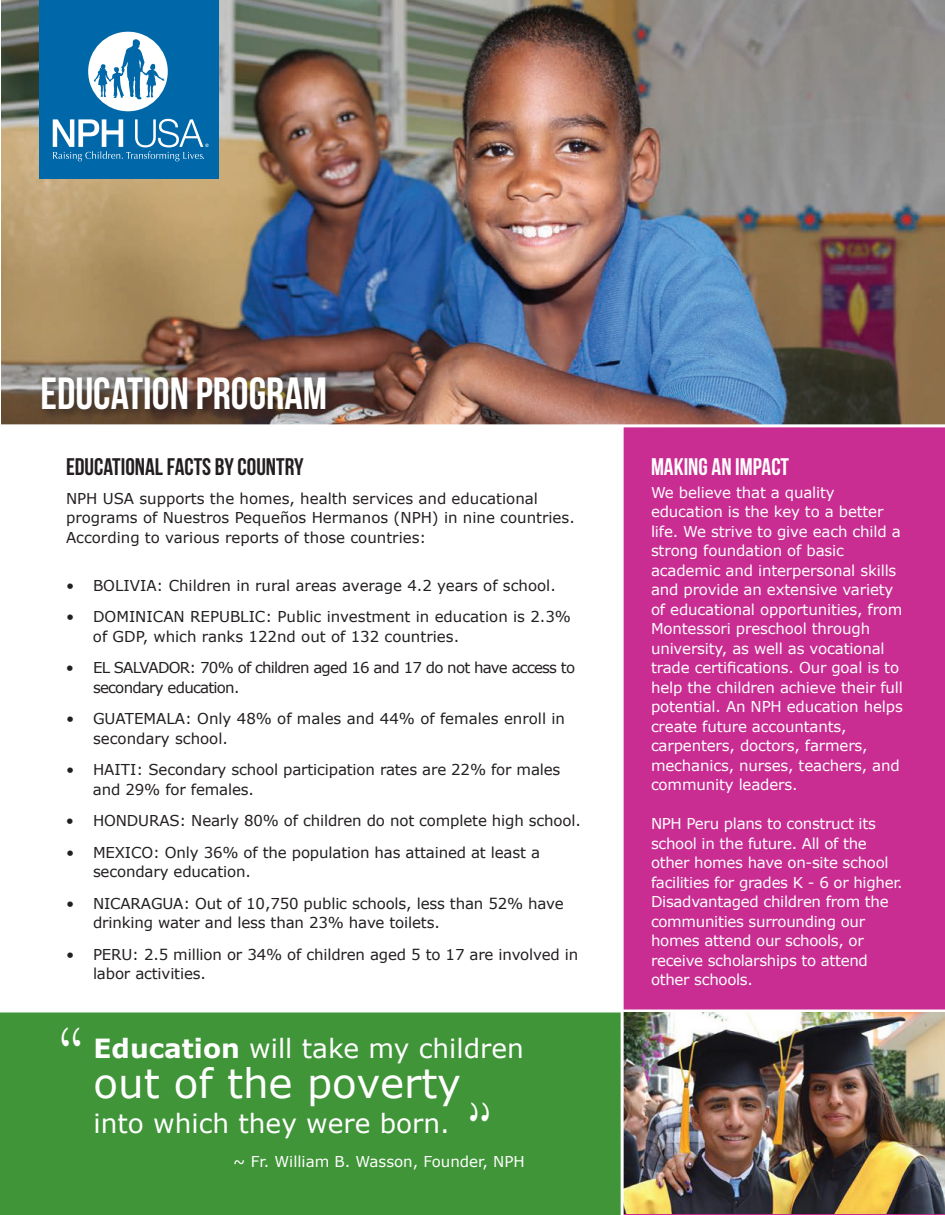
<style>
.page{position:relative;width:945px;height:1215px;background:#fff}
.page>*{position:absolute;margin:0;border:0;box-sizing:border-box;transform-origin:0 0}
.t1{font:81px "Times New Roman";color:#fff;scale:.6 1}
.t2{font:45px "Bebas Neue";color:#fff}
.t3{font:40.5px "Verdana";color:#fff}
.t4{font:26.4px "Verdana";color:#fff}
.t5{font:24px "Bebas Neue";color:#231f20}
.t6{font:24px "Bebas Neue";color:#fff}
.t7{font:15px/19.5px "Verdana";letter-spacing:-.01em;color:#231f20}
.t8{font:15px/19.5px "Verdana";letter-spacing:-.01em;color:#fff}
.t9{font:15px/19.5px "Verdana";letter-spacing:-.05em;color:#231f20}
.t10{font:4.5px "Helvetica LT";color:#fff;scale:.95 1}
.s1{font-weight:700}
</style>
<div class="page">
<div style="left:622px;top:424px;width:323px;height:791px;background:#c92d92"></div>
<div style="left:0;top:1012px;width:622px;height:203px;background:#3f9537"></div>
<img style="left:1px;top:0;width:944px;height:424px">
<div style="left:39px;top:373px;width:299px;height:48px;background:#231f20;opacity:.75"></div>
<hr style="left:0;top:424px;width:945px;height:3px;background:#fff">
<hr style="left:0;top:1010px;width:945px;height:2px;background:#fff">
<div style="left:39px;top:0;width:180px;height:178px;background:#0068a9"></div>
<svg style="left:88px;top:32px;width:80px;height:79px"></svg>
<svg style="left:53px;top:119px;width:151px;height:42px"></svg>
<img style="left:624px;top:1012px;width:321px;height:202px">
<hr style="left:621px;top:426px;width:3px;height:789px;background:#fff">
<p class="t10" style="left:205px;top:143px;width:5px">®</p>
<h2 class="t2" style="left:40px;top:369px;width:288px">EDUCATION PROGRAM</h2>
<h3 class="t5" style="left:66px;top:454px;width:239px">EDUCATIONAL FACTS BY COUNTRY</h3>
<p class="t7" style="left:66px;top:488px;width:510px">NPH USA supports the homes, health services and educational programs of Nuestros Pequeños Hermanos (NPH) in nine countries.<br>According to various reports of those countries:</p>
<p class="t7" style="left:66px;top:575px;width:491px">• BOLIVIA: Children in rural areas average 4.2 years of school.</p>
<p class="t7" style="left:66px;top:607px;width:73px">• Dominican</p>
<p class="t7" style="left:190px;top:607px;width:30px">Republic</p>
<p class="t7" style="left:93px;top:607px;width:480px;text-indent:172px">: Public investment in education is 2.3% of GDP, which ranks 122nd out of 132 countries.</p>
<p class="t9" style="left:93px;top:658px;width:484px;text-indent:-27px">• EL SALVADOR: 70% of children aged 16 and 17 do not have access to secondary education.</p>
<p class="t7" style="left:93px;top:709px;width:474px;text-indent:-27px">• GUATEMALA: Only 48% of males and 44% of females enroll in secondary school.</p>
<p class="t7" style="left:93px;top:760px;width:469px;text-indent:-27px">• HAITI: Secondary school participation rates are 22% for males and 29% for females.</p>
<p class="t7" style="left:66px;top:811px;width:516px">• HONDURAS: Nearly 80% of children do not complete high school.</p>
<p class="t7" style="left:93px;top:842px;width:449px;text-indent:-27px">• ME XICO: Only 36% of the population has attained at least a secondary education.</p>
<p class="t7" style="left:93px;top:893px;width:472px;text-indent:-27px">• NICARAGUA: Out of 10,750 public schools, less than 52% have drinking water and less than 23% have toilets.</p>
<p class="t7" style="left:93px;top:944px;width:487px;text-indent:-27px">• PERU: 2.5 million or 34% of children aged 5 to 17 are involved in labor activities.</p>
<h1 class="t1" style="left:60px;top:1001px;width:37px">“</h1>
<h3 class="t4" style="left:94px;top:1030px;width:432px"><span class="s1">Education</span> will take my children</h3>
<h3 class="t3" style="left:94px;top:1056px;width:369px">out of the poverty</h3>
<h3 class="t4" style="left:94px;top:1105px;width:358px">into which they were born.</h3>
<p class="t8" style="left:233px;top:1151px;width:293px">~ Fr. William B. Wasson, Founder, NPH</p>
<h3 class="t6" style="left:651px;top:454px;width:140px">MAKING AN IMPACT</h3>
<p class="t8" style="left:651px;top:482px;width:253px">We believe that a quality education is the key to a better life. We strive to give each child a strong foundation of basic academic and interpersonal skills and provide an extensive variety of educational opportunities, from<br>M ontessori preschool through university, as well as vocational trade certifications. Our goal is to help the children achieve their full potential. An NPH education helps create future accountants, carpenters, doctors, farmers, mechanics, nurses, teachers, and community leaders.</p>
<p class="t8" style="left:651px;top:814px;width:253px">NPH Peru plans to construct its school in the future. All of the other homes have on-site school facilities for grades K - 6 or higher.<br>Disadvantaged children from the communities surrounding our homes attend our schools, or receive scholarships to attend other schools.</p>
</div>
